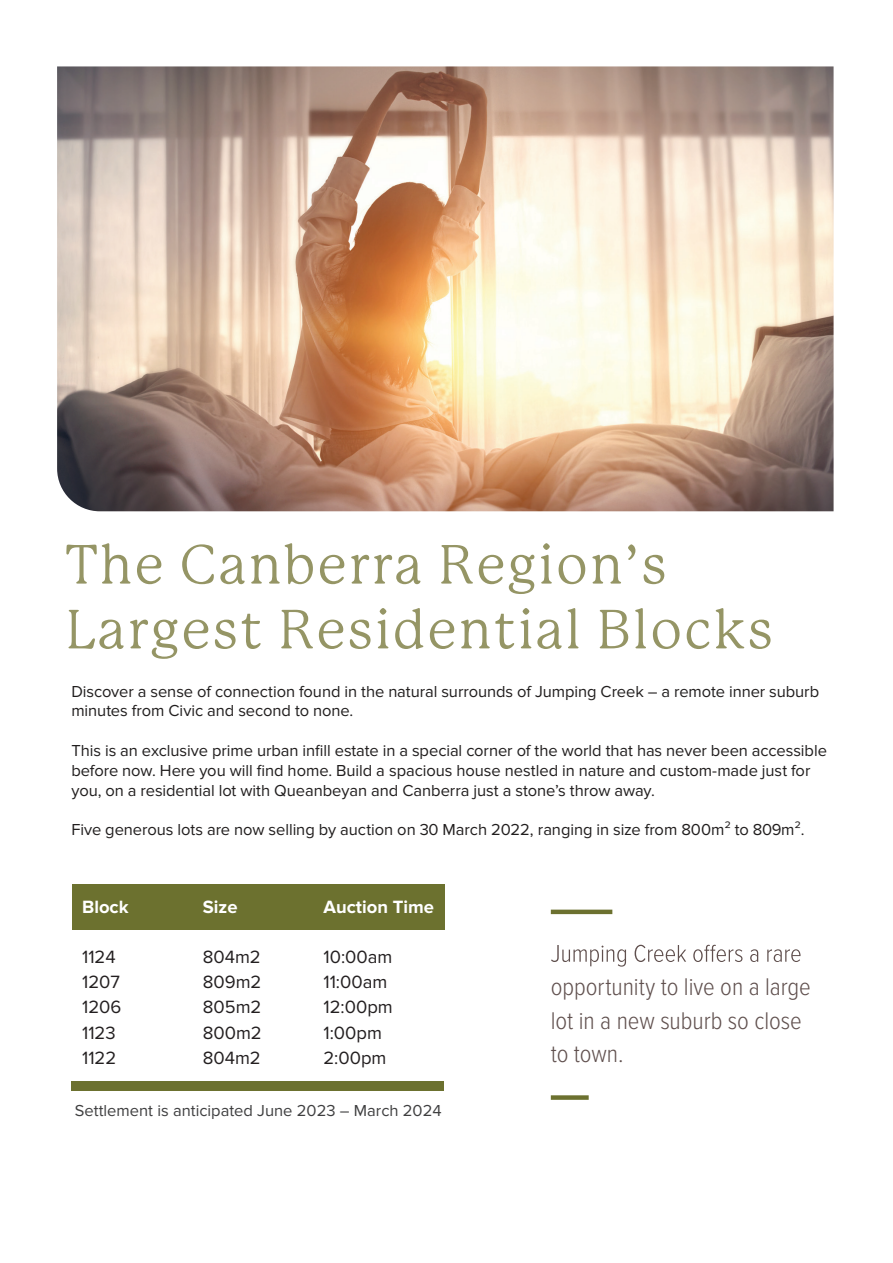
<style>
.page{position:relative;width:893px;height:1263px;background:#fff}
.page>*{position:absolute;margin:0;border:0;box-sizing:border-box;transform-origin:0 0}
.t1{font:54px/64.8px "P22 Mackinac";letter-spacing:.035em;color:#959565}
.t2{font:300 25.05px/33.5px "Proxima Nova Cond";letter-spacing:-.005em;color:#60504e}
.t3{font:18.45px "Proxima Nova";color:#231f20}
.t4{font:700 18.45px "Proxima Nova";color:#fff}
.t5{font:16.5px/19.8px "Proxima Nova";letter-spacing:-.005em;color:#211e1e}
.t6{font:16.5px "Proxima Nova";color:#3f3f40}
</style>
<div class="page">
<div style="left:72px;top:884px;width:372px;height:46px;background:#6c712f"></div>
<div style="left:71px;top:1081px;width:372px;height:9px;background:#6c712f"></div>
<hr style="left:551px;top:910px;width:61px;height:4px;background:#6c712f">
<div style="left:551px;top:1095px;width:38px;height:5px;background:#6c712f"></div>
<svg style="left:551px;top:945px;width:249px;height:22px"></svg>
<img style="left:57px;top:66px;width:777px;height:445px">
<h1 class="t1" style="left:66px;top:532px;width:709px">The Canberra Region’s<br>Largest Residential Blocks</h1>
<p class="t5" style="left:71px;top:681px;width:749px">Discover a sense of connection found in the natural surrounds of Jumping Creek – a remote inner suburb minutes from Civic and second to none.</p>
<p class="t5" style="left:71px;top:741px;width:757px">This is an exclusive prime urban infill estate in a special corner of the world that has never been accessible before now. Here you will find home. Build a spacious house nestled in nature and custom-made just for you, on a residential lot with Queanbeyan and Canberra just a stone’s throw away.</p>
<p class="t5" style="left:71px;top:820px;width:735px">Five generous lots are now selling by auction on 30 March 2022, ranging in size from 800m² to 809m².</p>
<p class="t4" style="left:82px;top:896px;width:48px">Block</p>
<p class="t4" style="left:203px;top:896px;width:36px">Size</p>
<p class="t4" style="left:323px;top:896px;width:112px">Auction Time</p>
<p class="t3" style="left:82px;top:946px;width:35px">1124</p>
<p class="t3" style="left:203px;top:946px;width:60px">804m2</p>
<p class="t3" style="left:323px;top:946px;width:70px">10:00am</p>
<p class="t3" style="left:82px;top:971px;width:39px">1207</p>
<p class="t3" style="left:203px;top:971px;width:60px">809m2</p>
<p class="t3" style="left:323px;top:971px;width:65px">11:00am</p>
<p class="t3" style="left:82px;top:997px;width:41px">1206</p>
<p class="t3" style="left:203px;top:997px;width:60px">805m2</p>
<p class="t3" style="left:323px;top:997px;width:71px">12:00pm</p>
<p class="t3" style="left:82px;top:1022px;width:35px">1123</p>
<p class="t3" style="left:203px;top:1022px;width:61px">800m2</p>
<p class="t3" style="left:323px;top:1022px;width:60px">1:00pm</p>
<p class="t3" style="left:82px;top:1047px;width:36px">1122</p>
<p class="t3" style="left:203px;top:1047px;width:60px">804m2</p>
<p class="t3" style="left:323px;top:1047px;width:65px">2:00pm</p>
<p class="t6" style="left:75px;top:1101px;width:368px">Settlement is anticipated June 2023 – March 2024</p>
<h2 class="t2" style="left:551px;top:970px;width:261px">opportunity to live on a large lot in a new suburb so close to town.</h2>
</div>
